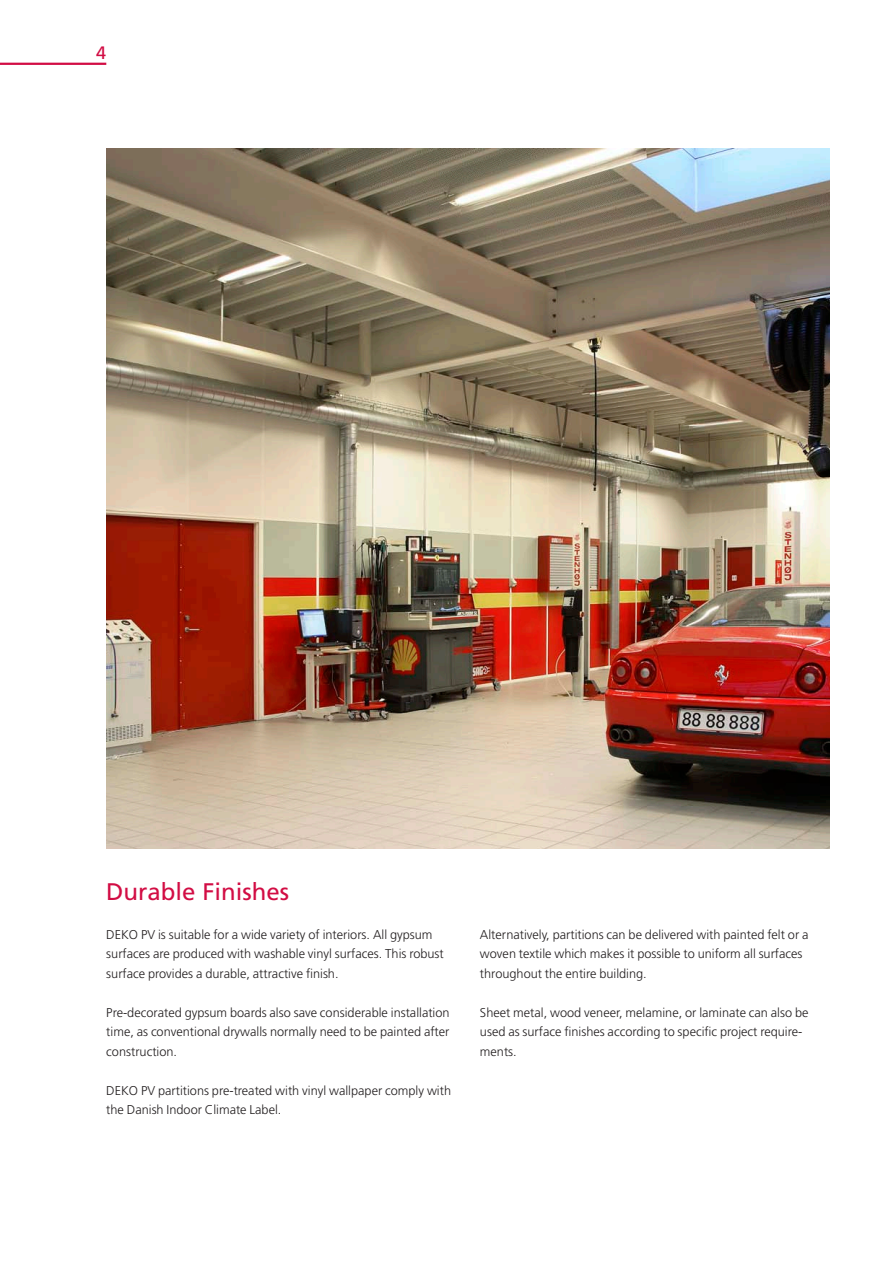
<style>
.page{position:relative;width:893px;height:1263px;background:#fff}
.page>*{position:absolute;margin:0;border:0;box-sizing:border-box;transform-origin:0 0}
.t1{font:24px "Frutiger";color:#d20d44}
.t2{font:18px "Frutiger";color:#d20d44}
.t3{font:300 12.75px/19.5px "Frutiger";color:#231f20}
</style>
<div class="page">
<hr style="left:0;top:63px;width:106px;height:2px;background:#d20d44">
<img style="left:106px;top:149px;width:723px;height:699px">
<p class="t2" style="left:96px;top:42px;width:12px">4</p>
<p class="t1" style="left:106px;top:877px;width:184px">Durable Finishes</p>
<p class="t3" style="left:106px;top:924px;width:339px">DEKO PV is suitable for a wide variety of interiors. All gypsum surfaces are produced with washable vinyl surfaces. This robust surface provides a durable, attractive finish.</p>
<p class="t3" style="left:106px;top:1002px;width:345px;text-align:justify">Pre-decorated gypsum boards also save considerable installation time, as conventional drywalls normally need to be painted after construction.</p>
<p class="t3" style="left:106px;top:1080px;width:346px">DEKO PV partitions pre-treated with vinyl wallpaper comply with the Danish Indoor Climate Label.</p>
<p class="t3" style="left:480px;top:924px;width:330px">Alternatively, partitions can be delivered with painted felt or a woven textile which makes it possible to uniform all surfaces throughout the entire building.</p>
<p class="t3" style="left:480px;top:1002px;width:330px">Sheet metal, wood veneer, melamine, or laminate can also be used as surface finishes according to specific project require&shy;ments.</p>
</div>
